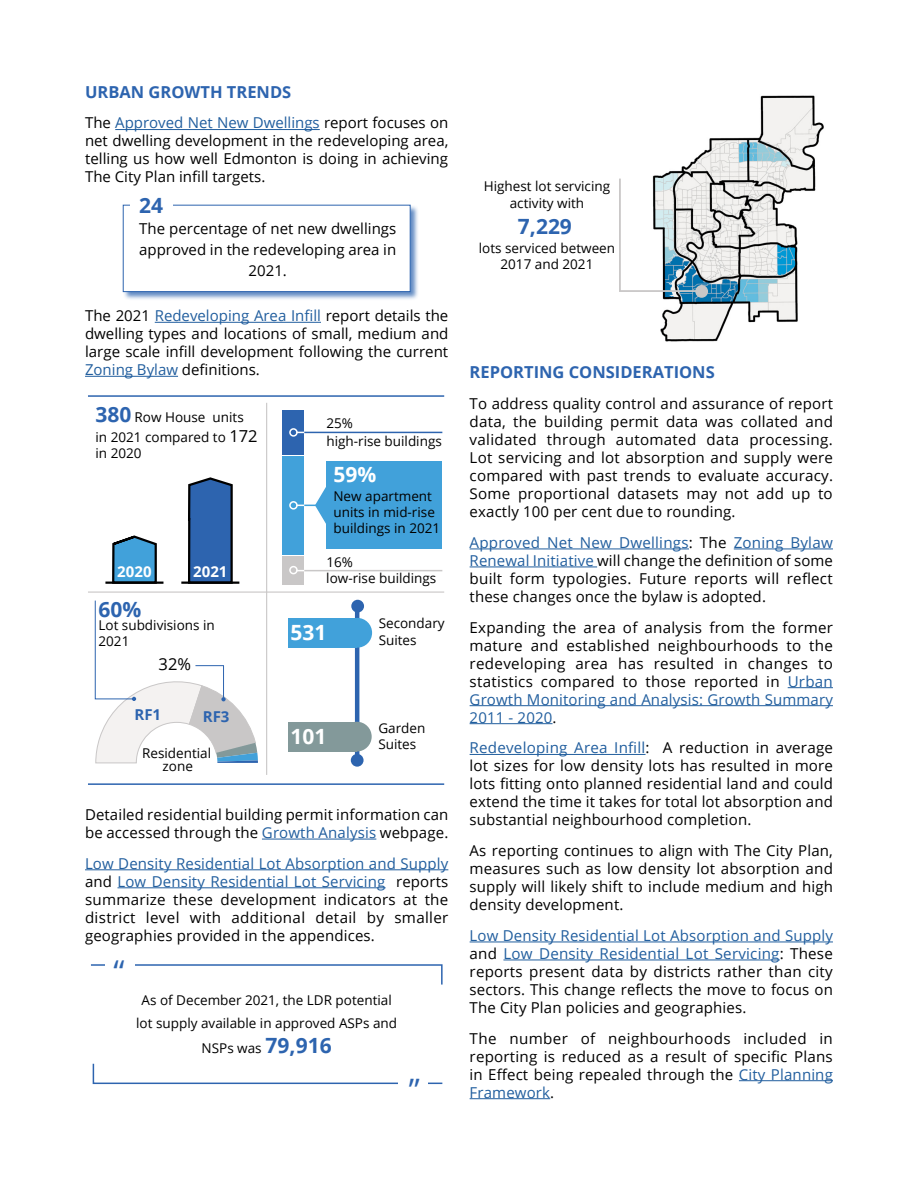
<style>
.page{position:relative;width:918px;height:1188px;background:#fff}
.page>*{position:absolute;margin:0;border:0;box-sizing:border-box;transform-origin:0 0}
.t1{font:31.5px "Open Sans";color:#2d64af}
.t2{font:700 21px "Open Sans";color:#2d64af}
.t3{font:700 21px "Open Sans";color:#fff}
.t4{font:700 16.5px "Open Sans";color:#2d64af}
.t5{font:16.5px "Open Sans";color:#000}
.t6{font:15px/18px "Open Sans";letter-spacing:.01em;color:#000;text-align:justify}
.t7{font:700 15px "Open Sans";color:#fff}
.t8{font:700 15px "Open Sans";color:#2d64af}
.t9{font:13.5px/16.2px "Open Sans";color:#000}
.s1{color:#215e9e}
.s2{font-weight:700;font-size:21px;color:#2d64af}
.s3{font-size:16.5px}
</style>
<div class="page">
<hr style="left:115px;top:129px;width:205px;height:1px;background:#215e9e">
<hr style="left:155px;top:322px;width:166px;height:1px;background:#215e9e">
<hr style="left:85px;top:376px;width:93px;height:1px;background:#215e9e">
<hr style="left:262px;top:839px;width:114px;height:1px;background:#215e9e">
<hr style="left:85px;top:869px;width:363px;height:1px;background:#215e9e">
<hr style="left:117px;top:887px;width:269px;height:1px;background:#215e9e">
<hr style="left:470px;top:549px;width:219px;height:1px;background:#215e9e">
<hr style="left:734px;top:549px;width:99px;height:1px;background:#215e9e">
<hr style="left:470px;top:567px;width:127px;height:1px;background:#215e9e">
<hr style="left:788px;top:687px;width:45px;height:1px;background:#215e9e">
<hr style="left:470px;top:705px;width:363px;height:1px;background:#215e9e">
<hr style="left:470px;top:723px;width:83px;height:1px;background:#215e9e">
<hr style="left:470px;top:754px;width:176px;height:1px;background:#215e9e">
<hr style="left:470px;top:942px;width:363px;height:1px;background:#215e9e">
<hr style="left:503px;top:960px;width:277px;height:1px;background:#215e9e">
<hr style="left:739px;top:1080px;width:94px;height:1px;background:#215e9e">
<hr style="left:470px;top:1098px;width:80px;height:1px;background:#215e9e">
<svg style="left:187px;top:477px;width:47px;height:105px;background:#3965a1"></svg>
<svg style="left:111px;top:535px;width:47px;height:47px;background:#5196c0"></svg>
<hr style="left:105px;top:582px;width:58px;height:2px;background:#000">
<hr style="left:181px;top:582px;width:58px;height:2px;background:#000">
<hr style="left:88px;top:592px;width:356px;height:1px;background:#c9c7c7">
<hr style="left:266px;top:403px;width:1px;height:372px;background:#c9c7c7">
<div style="left:283px;top:456px;width:21px;height:99px;background:#41a1da"></div>
<div style="left:283px;top:556px;width:21px;height:28px;background:#c9c7c7"></div>
<div style="left:283px;top:410px;width:21px;height:45px;background:#2d64af"></div>
<div style="left:326px;top:461px;width:116px;height:88px;background:#41a1da"></div>
<div style="left:289px;top:501px;width:9px;height:9px;border:2px solid #fff;border-radius:50%"></div>
<div style="left:289px;top:566px;width:9px;height:8px;border:2px solid #fff;border-radius:50%"></div>
<div style="left:289px;top:428px;width:9px;height:9px;border:2px solid #fff;border-radius:50%"></div>
<hr style="left:304px;top:570px;width:138px;height:1px;background:#c9c7c7">
<hr style="left:304px;top:432px;width:138px;height:1px;background:#2d64af">
<svg style="left:296px;top:487px;width:30px;height:37px"></svg>
<svg style="left:95px;top:600px;width:163px;height:164px"></svg>
<hr style="left:355px;top:606px;width:4px;height:154px;background:#2d64af">
<div style="left:351px;top:600px;width:13px;height:13px;background:#2d64af;border-radius:50%"></div>
<div style="left:351px;top:754px;width:13px;height:13px;background:#2d64af;border-radius:50%"></div>
<div style="left:289px;top:618px;width:68px;height:30px;background:#41a1da"></div>
<div style="left:342px;top:618px;width:30px;height:30px;background:#41a1da;border-radius:50%"></div>
<div style="left:289px;top:722px;width:68px;height:29px;background:#83999a"></div>
<div style="left:342px;top:722px;width:30px;height:29px;background:#83999a;border-radius:50%"></div>
<hr style="left:88px;top:783px;width:356px;height:2px;background:#2d64af">
<hr style="left:88px;top:395px;width:356px;height:2px;background:#2d64af">
<img style="left:653px;top:95px;width:171px;height:247px">
<svg style="left:619px;top:177px;width:80px;height:116px"></svg>
<div style="left:696px;top:286px;width:11px;height:11px;background:#c9c7c7;border-radius:50%"></div>
<div style="left:695px;top:285px;width:13px;height:13px;border:2px solid #c9c7c7;border-radius:50%"></div>
<div style="left:123px;top:205px;width:296px;height:95px;background:#2d64af;opacity:.75"></div>
<div style="left:123px;top:205px;width:287px;height:87px;background:#fff;border:1px solid #2d64af"></div>
<div style="left:130px;top:191px;width:43px;height:28px;background:#fff"></div>
<svg style="left:91px;top:964px;width:352px;height:21px"></svg>
<div style="left:106px;top:956px;width:29px;height:19px;background:#fff"></div>
<svg style="left:92px;top:1063px;width:351px;height:22px"></svg>
<div style="left:398px;top:1073px;width:29px;height:22px;background:#fff"></div>
<p class="t4" style="left:85px;top:80px;width:208px">URBAN GROWTH TRENDS</p>
<p class="t6" style="left:85px;top:114px;width:365px">The <span class="s1">Approved Net New Dwellings</span> report focuses on net dwelling development in the redeveloping area, telling us how well Edmonton is doing in achieving The City Plan infill targets.</p>
<h2 class="t2" style="left:139px;top:191px;width:25px">24</h2>
<p class="t6" style="left:139px;top:217px;width:259px;line-height:21px;text-align:center">The percentage of net new dwellings approved in the redeveloping area in<br>2021.</p>
<p class="t6" style="left:85px;top:306px;width:365px">The 2021 <span class="s1">Redeveloping Area Infill</span> report details the dwelling types and locations of small, medium and large scale infill development following the current <span class="s1">Zoning Bylaw</span> definitions.</p>
<p class="t9" style="left:96px;top:407px;width:164px;line-height:19.8px"><span class="s2">380</span> Row House units in 2021 compared to <span class="s3">172</span></p>
<p class="t9" style="left:96px;top:445px;width:48px">in 2020</p>
<p class="t7" style="left:117px;top:561px;width:36px">2020</p>
<p class="t7" style="left:193px;top:561px;width:36px">2021</p>
<h2 class="t2" style="left:99px;top:594px;width:44px">60%</h2>
<p class="t9" style="left:99px;top:617px;width:118px">Lot subdivisions in<br>2021</p>
<p class="t5" style="left:159px;top:653px;width:34px">32%</p>
<p class="t8" style="left:134px;top:704px;width:28px">RF1</p>
<p class="t8" style="left:203px;top:706px;width:28px">RF3</p>
<p class="t9" style="left:142px;top:746px;width:71px;line-height:12.8px;text-align:center">Residential zone</p>
<p class="t9" style="left:326px;top:415px;width:28px">25%</p>
<p class="t9" style="left:326px;top:432px;width:117px">high-rise buildings</p>
<h2 class="t3" style="left:333px;top:460px;width:44px">59%</h2>
<p class="t9" style="left:333px;top:487px;width:108px">New apartment units in mid-rise buildings in 2021</p>
<p class="t9" style="left:326px;top:553px;width:28px">16%</p>
<p class="t9" style="left:326px;top:570px;width:112px">low-rise buildings</p>
<h2 class="t3" style="left:290px;top:618px;width:37px">531</h2>
<p class="t9" style="left:379px;top:615px;width:67px">Secondary<br>Suites</p>
<h2 class="t3" style="left:290px;top:722px;width:37px">101</h2>
<p class="t9" style="left:378px;top:719px;width:48px">Garden<br>Suites</p>
<p class="t6" style="left:85px;top:805px;width:365px">Detailed residential building permit information can be accessed through the <span class="s1">Growth Analysis</span> webpage.</p>
<p class="t6" style="left:85px;top:854px;width:365px"><span class="s1">Low Density Residential Lot Absorption and Supply </span>and <span class="s1">Low Density Residential Lot Servicing</span> reports summarize these development indicators at the district level with additional detail by smaller geographies provided in the appendices.</p>
<h1 class="t1" style="left:113px;top:950px;width:13px">“</h1>
<p class="t9" style="left:136px;top:989px;width:262px;line-height:22.5px;text-align:center">As of December 2021, the LDR potential lot supply available in approved ASPs and</p>
<p class="t9" style="left:202px;top:1040px;width:132px">NSPs was <span class="s2">79,916</span></p>
<h1 class="t1" style="left:420px;top:1097px;width:13px;rotate:-180deg">“</h1>
<p class="t9" style="left:484px;top:178px;width:128px;text-align:center">Highest lot servicing activity with</p>
<p class="t9" style="left:479px;top:240px;width:138px;text-align:center">lots serviced between<br>2017 and 2021</p>
<h2 class="t2" style="left:518px;top:211px;width:56px">7,229</h2>
<p class="t4" style="left:470px;top:361px;width:247px">REPORTING CONSIDERATIONS</p>
<p class="t6" style="left:470px;top:394px;width:365px">To address quality control and assurance of report data, the building permit data was collated and validated through automated data processing.<br>Lot servicing and lot absorption and supply were compared with past trends to evaluate accuracy.<br>Some proportional datasets may not add up to exactly 100 per cent due to rounding.</p>
<p class="t6" style="left:470px;top:533px;width:365px"><span class="s1">Approved Net New Dwellings</span>: The <span class="s1">Zoning Bylaw Renewal Initiative</span> will change the definition of some built form typologies. Future reports will reflect these changes once the bylaw is adopted.</p>
<p class="t6" style="left:470px;top:618px;width:365px">Expanding the area of analysis from the former mature and established neighbourhoods to the redeveloping area has resulted in changes to statistics compared to those reported in <span class="s1">Urban Growth Monitoring and Analysis: Growth Summary 2011 - 2020</span>.</p>
<p class="t6" style="left:470px;top:738px;width:365px"><span class="s1">Redeveloping Area Infill</span>: A reduction in average lot sizes for low density lots has resulted in more lots fitting onto planned residential land and could extend the time it takes for total lot absorption and substantial neighbourhood completion.</p>
<p class="t6" style="left:470px;top:841px;width:365px">As reporting continues to align with The City Plan, measures such as low density lot absorption and supply will likely shift to include medium and high density development.</p>
<p class="t6" style="left:470px;top:926px;width:365px"><span class="s1">Low Density Residential Lot Absorption and Supply </span>and <span class="s1">Low Density Residential Lot Servicing</span>: These reports present data by districts rather than city sectors. This change reflects the move to focus on The City Plan policies and geographies.</p>
<p class="t6" style="left:470px;top:1029px;width:365px">The number of neighbourhoods included in reporting is reduced as a result of specific Plans in Effect being repealed through the <span class="s1">City Planning Framework</span>.</p>
</div>
